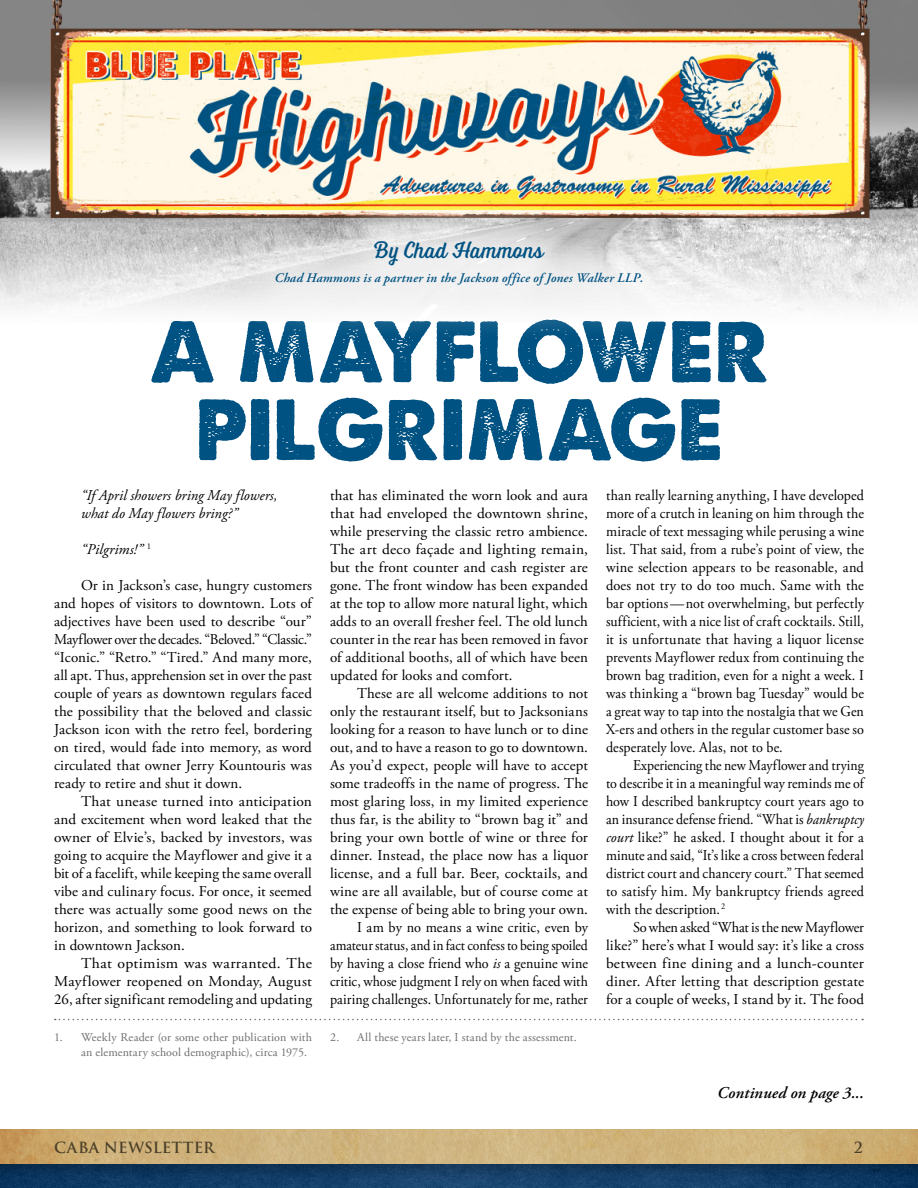
<style>
.page{position:relative;width:918px;height:1188px;background:#fff}
.page>*{position:absolute;margin:0;border:0;box-sizing:border-box;transform-origin:0 0}
.t1{font:300 24px "Voltage";letter-spacing:.005em;color:#005282}
.t2{font:italic 600 16.5px "Adobe Garamond Pro";letter-spacing:.005em;color:#000}
.t3{font:15px/18px "Adobe Garamond Pro";letter-spacing:.005em;color:#000;text-align:justify}
.t4{font:15px/18px "Adobe Garamond Pro";letter-spacing:.005em;color:#000;text-align:justify;scale:.94 1}
.t5{font:15px/18px "Adobe Garamond Pro";letter-spacing:.005em;color:#000;text-align:justify;scale:.92 1}
.t6{font:15px/18px "Adobe Garamond Pro";letter-spacing:.005em;color:#000;text-align:justify;scale:.96 1}
.t7{font:15px/18px "Adobe Garamond Pro";letter-spacing:.005em;color:#000;text-align:justify;scale:1.05 1}
.t8{font:italic 15px/18px "Adobe Garamond Pro";letter-spacing:.01em;color:#000}
.t9{font:700 15px "Trajan Pro";letter-spacing:.01em;color:#4b402a}
.t10{font:italic 600 13.05px "Adobe Garamond Pro";letter-spacing:.015em;color:#005282}
.t11{font:12px/15px "Adobe Garamond Pro";letter-spacing:.01em;color:#6d6e71}
.s1{font-style:italic}
</style>
<div class="page">
<img style="left:0;top:1179px;width:918px;height:9px">
<div style="left:0;top:1128px;width:918px;height:51px;background:#000;opacity:.2"></div>
<img style="left:0;top:1130px;width:918px;height:34px">
<img style="left:0;top:0;width:918px;height:310px">
<svg style="left:199px;top:398px;width:521px;height:64px"></svg>
<svg style="left:151px;top:320px;width:616px;height:64px"></svg>
<div style="left:221px;top:185px;width:477px;height:157px;background:#fff;opacity:.75"></div>
<svg style="left:55px;top:1019px;width:808px;height:1px"></svg>
<h1 class="t1" style="left:374px;top:236px;width:171px">By Chad Hammons</h1>
<p class="t10" style="left:274px;top:271px;width:371px">Chad Hammons is a partner in the Jackson office of Jones Walker LLP.</p>
<p class="t8" style="left:81px;top:486px;width:198px">“If April showers bring May flowers, what do May flowers bring?”</p>
<p class="t8" style="left:81px;top:540px;width:72px">“Pilgrims!” <sup>1</sup></p>
<p class="t3" style="left:54px;top:577px;width:260px;text-indent:27px">Or in Jackson’s case, hungry customers and hopes of visitors to downtown. Lots of adjectives have been used to describe “our” Mayflower over the decades. “Beloved.” “Classic.” “Iconic.” “Retro.” “Tired.” And many more, all apt. Thus, apprehension set in over the past couple of years as downtown regulars faced the possibility that the beloved and classic Jackson icon with the retro feel, bordering on tired, would fade into memory, as word circulated that owner Jerry Kountouris was ready to retire and shut it down.</p>
<p class="t3" style="left:54px;top:793px;width:260px;text-indent:27px">That unease turned into anticipation and excitement when word leaked that the owner of Elvie’s, backed by investors, was going to acquire the Mayflower and give it a bit of a facelift, while keeping the same overall vibe and culinary focus. For once, it seemed there was actually some good news on the horizon, and something to look forward to in downtown Jackson.</p>
<p class="t7" style="left:54px;top:955px;width:247px;text-indent:27px">That optimism was warranted. The Mayflower reopened on Monday, August 26, after significant remodeling and updating</p>
<p class="t3" style="left:330px;top:487px;width:260px">that has eliminated the worn look and aura that had enveloped the downtown shrine, while preserving the classic retro ambience.<br>The art deco façade and lighting remain, but the front counter and cash register are gone. The front window has been expanded at the top to allow more natural light, which adds to an overall fresher feel. The old lunch counter in the rear has been removed in favor of additional booths, all of which have been updated for looks and comfort.</p>
<p class="t3" style="left:330px;top:685px;width:260px;text-align:right">These are all welcome additions to not only the restaurant itself, but to Jacksonians looking for a reason to have lunch or to dine out, and to have a reason to go to downtown.<br>As you’d expect, people will have to accept some tradeoffs in the name of progress. The most glaring loss, in my limited experience thus far, is the ability to “brown bag it” and bring your own bottle of wine or three for dinner. Instead, the place now has a liquor license, and a full bar. Beer, cocktails, and wine are all available, but of course come at the expense of being able to bring your own.<br>I am by no means a wine critic, even by amateur status, and in fact confess to being spoiled by having a close friend who <span class="s1">is</span> a genuine wine critic, whose judgment I rely on when faced with pairing challenges. Unfortunately for me, rather</p>
<p class="t11" style="left:81px;top:1030px;width:233px;text-indent:-27px">1. Weekly Reader (or some other publication with an elementary school demographic), circa 1975.</p>
<p class="t11" style="left:330px;top:1030px;width:248px">2. All these years later, I stand by the assessment.</p>
<p class="t4" style="left:606px;top:487px;width:276px">than really learning anything, I have developed more of a crutch in leaning on him through the miracle of text messaging while perusing a wine list. That said, from a rube’s point of view, the wine selection appears to be reasonable, and does not try to do too much. Same with the bar options—not overwhelming, but perfectly sufficient, with a nice list of craft cocktails. Still, it is unfortunate that having a liquor license prevents Mayflower redux from continuing the brown bag tradition, even for a night a week. I was thinking a “brown bag Tuesday” would be a great way to tap into the nostalgia that we Gen X-ers and others in the regular customer base so desperately love. Alas, not to be.</p>
<p class="t5" style="left:606px;top:757px;width:282px;text-indent:27px">Experiencing the new Mayflower and trying to describe it in a meaningful way reminds me of how I described bankruptcy court years ago to an insurance defense friend. “What is <span class="s1">bankruptcy court</span> like?” he asked. I thought about it for a minute and said, “It’s like a cross between federal district court and chancery court.” That seemed to satisfy him. My bankruptcy friends agreed with the description. <sup>2</sup></p>
<p class="t6" style="left:606px;top:919px;width:270px;text-indent:27px">So when asked “What is the new Mayflower like?” here’s what I would say: it’s like a cross between fine dining and a lunch-counter diner. After letting that description gestate for a couple of weeks, I stand by it. The food</p>
<p class="t2" style="left:717px;top:1083px;width:148px">Continued on page 3...</p>
<p class="t9" style="left:54px;top:1138px;width:162px">CABA NEWSLETTER</p>
<p class="t9" style="left:854px;top:1138px;width:10px">2</p>
</div>
